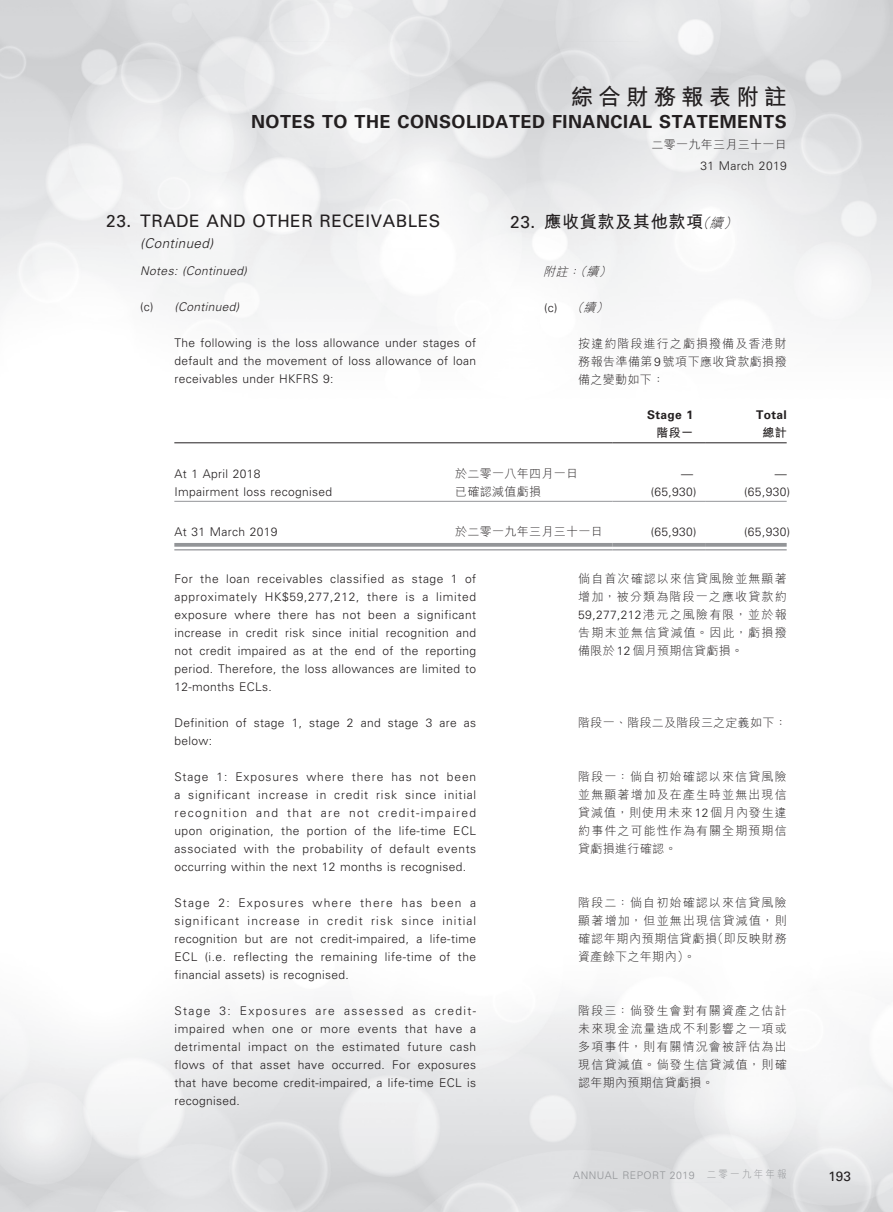
<style>
.page{position:relative;width:893px;height:1212px;background:#fff}
.page>*{position:absolute;margin:0;border:0;box-sizing:border-box;transform-origin:0 0}
.t1{font:22.5px "M Hei HK Bold E Ten B5 H";letter-spacing:.23em;color:#231f20}
.t2{font:700 18px "Univers";letter-spacing:.03em;color:#231f20}
.t3{font:17.25px "Univers";letter-spacing:.03em;color:#231f20}
.t4{font:17.25px "M Hei HK Bold E Ten B5 H";letter-spacing:.03em;color:#231f20}
.t5{font:italic 300 13.5px "Univers";letter-spacing:.03em;color:#231f20}
.t6{font:13.5px "Univers";color:#231f20}
.t7{font:300 12px/18px "Univers";letter-spacing:.03em;color:#231f20;text-align:justify}
.t8{font:12px/18px "M Hei HK Light E Ten B5 H";letter-spacing:.075em;color:#231f20;text-align:justify}
.t9{font:12px "M Hei HK Light E Ten B5 H";letter-spacing:.03em;color:#231f20}
.t10{font:italic 300 12px "Univers";letter-spacing:.03em;color:#231f20}
.t11{font:12px "M Hei HK Light E Ten B5 H";letter-spacing:.025em;color:#231f20}
.t12{font:700 12px "Univers";letter-spacing:.03em;color:#231f20}
.t13{font:italic 12px "M Hei HK Light E Ten B5 H";color:#231f20}
.t14{font:12px "M Hei HK Bold E Ten B5 H";color:#231f20}
.t15{font:300 10.5px "Univers";letter-spacing:.04em;color:#939598}
.s1{font-style:normal}
.s2{font-family:"Univers"}
.s3{font-family:"M Hei HK Light E Ten B5 H";font-style:italic;font-size:13.5px}
.s4{font-family:"M Hei HK Light E Ten B5 H";font-weight:400;font-style:italic}
.s5{font-family:"Univers";font-weight:300}
.s6{font-family:"M Hei HK Light E Ten B5 H";font-weight:400}
</style>
<div class="page">
<hr style="left:174px;top:442px;width:281px;height:1px;background:#231f20">
<hr style="left:455px;top:442px;width:157px;height:1px;background:#231f20">
<hr style="left:612px;top:442px;width:94px;height:1px;background:#231f20">
<hr style="left:706px;top:442px;width:81px;height:1px;background:#231f20">
<hr style="left:174px;top:501px;width:281px;height:1px;background:#939598">
<hr style="left:455px;top:501px;width:157px;height:1px;background:#939598">
<hr style="left:612px;top:501px;width:94px;height:1px;background:#939598">
<hr style="left:706px;top:501px;width:81px;height:1px;background:#939598">
<svg style="left:174px;top:543px;width:281px;height:4px"></svg>
<hr style="left:174px;top:549px;width:281px;height:1px;background:#939598">
<svg style="left:455px;top:543px;width:157px;height:4px"></svg>
<hr style="left:455px;top:549px;width:157px;height:1px;background:#939598">
<svg style="left:612px;top:543px;width:94px;height:4px"></svg>
<hr style="left:612px;top:549px;width:94px;height:1px;background:#939598">
<svg style="left:706px;top:543px;width:81px;height:4px"></svg>
<hr style="left:706px;top:549px;width:81px;height:1px;background:#939598">
<h1 class="t1" style="left:571px;top:88px;width:217px">綜合財務報表附註</h1>
<h2 class="t2" style="left:251px;top:115px;width:537px">NOTES TO THE CONSOLIDATED FINANCIAL STATEMENTS</h2>
<p class="t9" style="left:651px;top:140px;width:137px">二零一九年三月三十一日</p>
<p class="t7" style="left:701px;top:157px;width:88px">31 March 2019</p>
<h3 class="t3" style="left:106px;top:215px;width:336px">23. TRADE AND OTHER RECEIVABLES</h3>
<p class="t5" style="left:140px;top:239px;width:74px">(Continued)</p>
<p class="t10" style="left:140px;top:266px;width:108px">Notes: (Continued)</p>
<p class="t10" style="left:140px;top:302px;width:100px"><span class="s1">(c)</span> (Continued)</p>
<p class="t7" style="left:174px;top:335px;width:303px">The following is the loss allowance under stages of default and the movement of loss allowance of loan receivables under HKFRS 9:</p>
<h3 class="t4" style="left:510px;top:215px;width:232px"><span class="s2">23.</span> 應收貨款及其他款項<span class="s3">（續）</span></h3>
<p class="t13" style="left:543px;top:266px;width:72px">附註：（續）</p>
<p class="t7" style="left:544px;top:299px;width:68px">(c) <span class="s4">（續）</span></p>
<p class="t8" style="left:578px;top:336px;width:210px">按違約階段進行之虧損撥備及香港財務報告準備第<span class="s5">9</span>號項下應收貸款虧損撥備之變動如下：</p>
<p class="t12" style="left:647px;top:410px;width:48px">Stage 1</p>
<p class="t12" style="left:756px;top:410px;width:32px">Total</p>
<p class="t14" style="left:656px;top:428px;width:38px">階段一</p>
<p class="t14" style="left:762px;top:428px;width:26px">總計</p>
<p class="t7" style="left:174px;top:465px;width:88px">At 1 April 2018</p>
<p class="t9" style="left:455px;top:469px;width:125px">於二零一八年四月一日</p>
<p class="t7" style="left:681px;top:465px;width:13px">—</p>
<p class="t7" style="left:775px;top:465px;width:13px">—</p>
<p class="t7" style="left:174px;top:483px;width:159px">Impairment loss recognised</p>
<p class="t9" style="left:455px;top:487px;width:88px">已確認減值虧損</p>
<p class="t7" style="left:651px;top:483px;width:47px">(65,930)</p>
<p class="t7" style="left:744px;top:483px;width:47px">(65,930)</p>
<p class="t7" style="left:174px;top:524px;width:105px">At 31 March 2019</p>
<p class="t9" style="left:455px;top:527px;width:149px">於二零一九年三月三十一日</p>
<p class="t7" style="left:651px;top:524px;width:47px">(65,930)</p>
<p class="t7" style="left:744px;top:524px;width:47px">(65,930)</p>
<p class="t7" style="left:174px;top:571px;width:303px">For the loan receivables classified as stage 1 of approximately HK$59,277,212, there is a limited exposure where there has not been a significant increase in credit risk since initial recognition and not credit impaired as at the end of the reporting period. Therefore, the loss allowances are limited to 12-months ECLs.</p>
<p class="t7" style="left:174px;top:715px;width:303px">Definition of stage 1, stage 2 and stage 3 are as below:</p>
<p class="t7" style="left:174px;top:769px;width:303px">Stage 1: Exposures where there has not been a significant increase in credit risk since initial recognition and that are not credit-impaired upon origination, the portion of the life-time ECL associated with the probability of default events occurring within the next 12 months is recognised.</p>
<p class="t7" style="left:174px;top:895px;width:303px">Stage 2: Exposures where there has been a significant increase in credit risk since initial recognition but are not credit-impaired, a life-time ECL (i.e. reflecting the remaining life-time of the financial assets) is recognised.</p>
<p class="t7" style="left:174px;top:1003px;width:303px">Stage 3: Exposures are assessed as credit&shy;impaired when one or more events that have a detrimental impact on the estimated future cash flows of that asset have occurred. For exposures that have become credit-impaired, a life-time ECL is recognised.</p>
<p class="t8" style="left:578px;top:571px;width:210px">倘自首次確認以來信貸風險並無顯著增加，被分類為階段一之應收貸款約<span class="s5">59,277,212</span>港元之風險有限，並於報告期末並無信貸減值。因此，虧損撥備限於<span class="s5">12</span>個月預期信貸虧損。</p>
<p class="t11" style="left:578px;top:718px;width:210px">階段一、階段二及階段三之定義如下：</p>
<p class="t8" style="left:578px;top:769px;width:210px">階段一：倘自初始確認以來信貸風險並無顯著增加及在產生時並無出現信貸減值，則使用未來<span class="s5">12</span>個月內發生違約事件之可能性作為有關全期預期信貸虧損進行確認。</p>
<p class="t8" style="left:578px;top:895px;width:210px">階段二：倘自初始確認以來信貸風險顯著增加，但並無出現信貸減值，則確認年期內預期信貸虧損（即反映財務資產餘下之年期內）。</p>
<p class="t8" style="left:578px;top:1003px;width:210px">階段三：倘發生會對有關資產之估計未來現金流量造成不利影響之一項或多項事件，則有關情況會被評估為出現信貸減值。倘發生信貸減值，則確認年期內預期信貸虧損。</p>
<p class="t15" style="left:573px;top:1171px;width:215px">ANNUAL REPORT 2019 <span class="s6">二零一九年年報</span></p>
<p class="t6" style="left:829px;top:1171px;width:24px">193</p>
</div>
